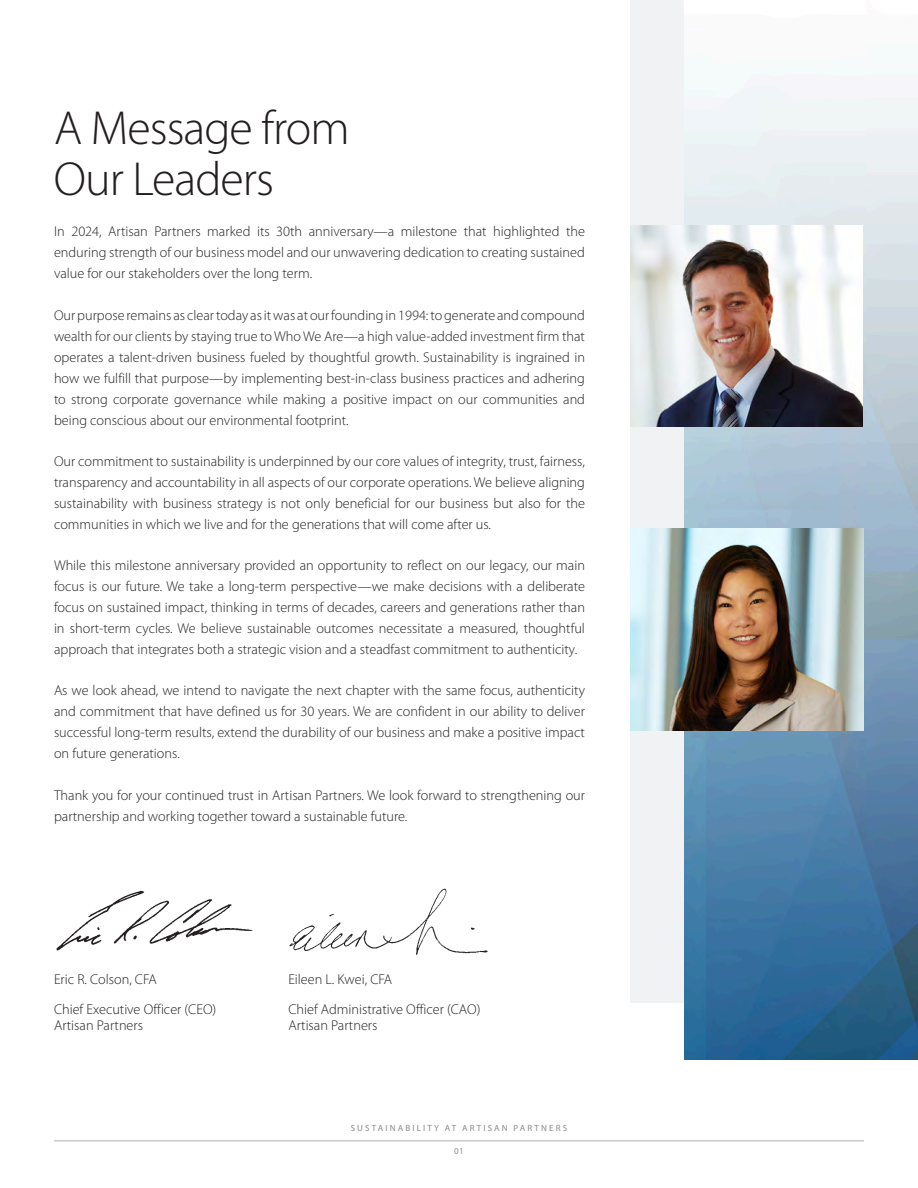
<style>
.page{position:relative;width:918px;height:1188px;background:#fff}
.page>*{position:absolute;margin:0;border:0;box-sizing:border-box;transform-origin:0 0}
.Main_Heading{font:300 48px/51px "Myriad Pro";letter-spacing:-.02em;color:#231f20}
.Body{font:300 14.25px/21px "Myriad Pro";color:#231f20;text-align:justify}
.t1{font:9px "Myriad Pro";letter-spacing:.235em;color:#898b8e}
</style>
<div class="page">
<hr style="left:54px;top:1140px;width:810px;height:1px;background:#afafb1">
<div style="left:630px;top:0;width:234px;height:1002px;background:#f1f2f3"></div>
<img style="left:684px;top:0;width:234px;height:1059px">
<img style="left:630px;top:528px;width:234px;height:202px">
<img style="left:631px;top:226px;width:232px;height:201px">
<img style="left:56px;top:890px;width:197px;height:61px">
<img style="left:289px;top:888px;width:199px;height:67px">
<p class="Main_Heading" style="left:54px;top:103px;width:297px">A Message from<br>Our Leaders</p>
<p class="Body" style="left:54px;top:221px;width:533px">In 2024, Artisan Partners marked its 30th anniversary—a milestone that highlighted the enduring strength of our business model and our unwavering dedication to creating sustained value for our stakeholders over the long term.</p>
<p class="Body" style="left:54px;top:305px;width:533px">Our purpose remains as clear today as it was at our founding in 1994: to generate and compound wealth for our clients by staying true to Who We Are—a high value-added investment firm that operates a talent-driven business fueled by thoughtful growth. Sustainability is ingrained in how we fulfill that purpose—by implementing best-in-class business practices and adhering to strong corporate governance while making a positive impact on our communities and being conscious about our environmental footprint.</p>
<p class="Body" style="left:54px;top:451px;width:533px">Our commitment to sustainability is underpinned by our core values of integrity, trust, fairness, transparency and accountability in all aspects of our corporate operations. We believe aligning sustainability with business strategy is not only beneficial for our business but also for the communities in which we live and for the generations that will come after us.</p>
<p class="Body" style="left:54px;top:555px;width:533px">While this milestone anniversary provided an opportunity to reflect on our legacy, our main focus is our future. We take a long-term perspective—we make decisions with a deliberate focus on sustained impact, thinking in terms of decades, careers and generations rather than in short-term cycles. We believe sustainable outcomes necessitate a measured, thoughtful approach that integrates both a strategic vision and a steadfast commitment to authenticity.</p>
<p class="Body" style="left:54px;top:680px;width:533px">As we look ahead, we intend to navigate the next chapter with the same focus, authenticity and commitment that have defined us for 30 years. We are confident in our ability to deliver successful long-term results, extend the durability of our business and make a positive impact on future generations.</p>
<p class="Body" style="left:54px;top:785px;width:533px">Thank you for your continued trust in Artisan Partners. We look forward to strengthening our partnership and working together toward a sustainable future.</p>
<p class="Body" style="left:54px;top:969px;width:104px">Eric R. Colson, CFA</p>
<p class="Body" style="left:54px;top:1001px;width:164px;line-height:16.5px">Chief Executive Officer (CEO)<br>Artisan Partners</p>
<p class="Body" style="left:288px;top:969px;width:105px">Eileen L. Kwei, CFA</p>
<p class="Body" style="left:288px;top:1001px;width:194px;line-height:16.5px">Chief Administrative Officer (CAO)<br>Artisan Partners</p>
<p class="t1" style="left:351px;top:1123px;width:218px">SUSTAINABILITY AT ARTISAN PARTNERS</p>
<p class="t1" style="left:454px;top:1146px;width:11px">01</p>
</div>
